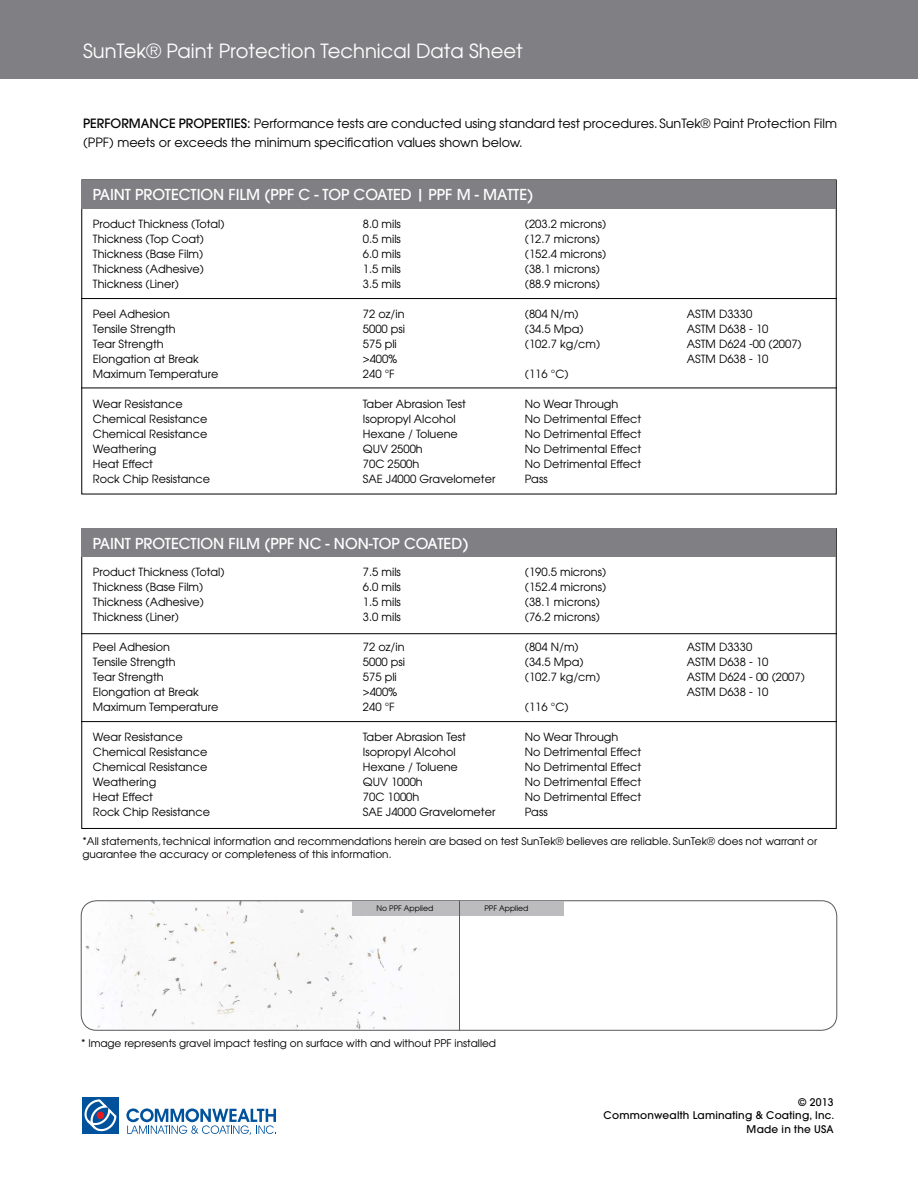
<style>
.page{position:relative;width:918px;height:1188px;background:#fff}
.page>*{position:absolute;margin:0;border:0;box-sizing:border-box;transform-origin:0 0}
.t1{font:19.5px "Avant Garde";color:#fff}
.t2{font:500 15px "Avant Garde";color:#fff}
.t3{font:12.75px/19.5px "Avant Garde";color:#000}
.t4{font:11.25px "Avant Garde";color:#000}
.t5{font:10.5px/12.6px "Avant Garde";color:#000}
.t6{font:500 10.5px/13.5px "Avant Garde";letter-spacing:.02em;color:#000;text-align:right}
.t7{font:7.65px "Avant Garde";color:#000}
.s1{font-weight:500}
</style>
<div class="page">
<div style="left:0;top:0;width:918px;height:79px;background:#807f83"></div>
<div style="left:82px;top:180px;width:754px;height:29px;background:#807f83"></div>
<hr style="left:81px;top:298px;width:756px;height:1px;background:#000">
<hr style="left:81px;top:388px;width:756px;height:1px;background:#000">
<div style="left:82px;top:529px;width:754px;height:28px;background:#807f83"></div>
<hr style="left:81px;top:633px;width:756px;height:1px;background:#000">
<hr style="left:81px;top:721px;width:756px;height:1px;background:#000">
<div style="left:82px;top:1097px;width:37px;height:37px;background:#00529c"></div>
<svg style="left:84px;top:1099px;width:33px;height:33px"></svg>
<svg style="left:126px;top:1108px;width:150px;height:27px"></svg>
<img style="left:85px;top:901px;width:368px;height:129px">
<div style="left:81px;top:900px;width:756px;height:131px;border:1px solid #58595b;border-radius:15px"></div>
<div style="left:352px;top:901px;width:211px;height:15px;background:#bcbbbe"></div>
<hr style="left:459px;top:901px;width:1px;height:129px;background:#58595b">
<h1 class="t1" style="left:83px;top:39px;width:441px">SunTek® Paint Protection Technical Data Sheet</h1>
<p class="t3" style="left:83px;top:113px;width:755px"><span class="s1">PERFORMANCE PROPERTIES:</span> Performance tests are conducted using standard test procedures. SunTek® Paint Protection Film (PPF) meets or exceeds the minimum specification values shown below.</p>
<h2 class="t2" style="left:93px;top:185px;width:442px">PAINT PROTECTION FILM (PPF C - TOP COATED | PPF M - MATTE)</h2>
<p class="t4" style="left:93px;top:217px;width:133px">Product Thickness (Total)</p>
<p class="t4" style="left:363px;top:217px;width:40px">8.0 mils</p>
<p class="t4" style="left:525px;top:217px;width:83px">(203.2 microns)</p>
<p class="t4" style="left:93px;top:232px;width:113px">Thickness (Top Coat)</p>
<p class="t4" style="left:363px;top:232px;width:40px">0.5 mils</p>
<p class="t4" style="left:525px;top:232px;width:77px">(12.7 microns)</p>
<p class="t4" style="left:93px;top:247px;width:112px">Thickness (Base Film)</p>
<p class="t4" style="left:363px;top:247px;width:40px">6.0 mils</p>
<p class="t4" style="left:525px;top:247px;width:83px">(152.4 microns)</p>
<p class="t4" style="left:93px;top:262px;width:113px">Thickness (Adhesive)</p>
<p class="t4" style="left:363px;top:262px;width:40px">1.5 mils</p>
<p class="t4" style="left:525px;top:262px;width:77px">(38.1 microns)</p>
<p class="t4" style="left:93px;top:277px;width:87px">Thickness (Liner)</p>
<p class="t4" style="left:363px;top:277px;width:40px">3.5 mils</p>
<p class="t4" style="left:525px;top:277px;width:77px">(88.9 microns)</p>
<p class="t4" style="left:93px;top:307px;width:79px">Peel Adhesion</p>
<p class="t4" style="left:363px;top:307px;width:43px">72 oz/in</p>
<p class="t4" style="left:525px;top:307px;width:55px">(804 N/m)</p>
<p class="t4" style="left:687px;top:307px;width:67px">ASTM D3330</p>
<p class="t4" style="left:93px;top:322px;width:84px">Tensile Strength</p>
<p class="t4" style="left:363px;top:322px;width:44px">5000 psi</p>
<p class="t4" style="left:525px;top:322px;width:60px">(34.5 Mpa)</p>
<p class="t4" style="left:687px;top:322px;width:83px">ASTM D638 - 10</p>
<p class="t4" style="left:93px;top:337px;width:72px">Tear Strength</p>
<p class="t4" style="left:363px;top:337px;width:35px">575 pli</p>
<p class="t4" style="left:525px;top:337px;width:77px">(102.7 kg/cm)</p>
<p class="t4" style="left:687px;top:337px;width:116px">ASTM D624 -00 (2007)</p>
<p class="t4" style="left:93px;top:352px;width:108px">Elongation at Break</p>
<p class="t4" style="left:363px;top:352px;width:36px">&gt;400%</p>
<p class="t4" style="left:687px;top:352px;width:83px">ASTM D638 - 10</p>
<p class="t4" style="left:93px;top:367px;width:127px">Maximum Temperature</p>
<p class="t4" style="left:363px;top:367px;width:33px">240 °F</p>
<p class="t4" style="left:525px;top:367px;width:45px">(116 °C)</p>
<p class="t4" style="left:93px;top:397px;width:91px">Wear Resistance</p>
<p class="t4" style="left:363px;top:397px;width:105px">Taber Abrasion Test</p>
<p class="t4" style="left:525px;top:397px;width:95px">No Wear Through</p>
<p class="t4" style="left:93px;top:412px;width:116px">Chemical Resistance</p>
<p class="t4" style="left:363px;top:412px;width:94px">Isopropyl Alcohol</p>
<p class="t4" style="left:525px;top:412px;width:118px">No Detrimental Effect</p>
<p class="t4" style="left:93px;top:427px;width:116px">Chemical Resistance</p>
<p class="t4" style="left:363px;top:427px;width:97px">Hexane / Toluene</p>
<p class="t4" style="left:525px;top:427px;width:118px">No Detrimental Effect</p>
<p class="t4" style="left:93px;top:442px;width:65px">Weathering</p>
<p class="t4" style="left:363px;top:442px;width:61px">QUV 2500h</p>
<p class="t4" style="left:525px;top:442px;width:118px">No Detrimental Effect</p>
<p class="t4" style="left:93px;top:457px;width:62px">Heat Effect</p>
<p class="t4" style="left:363px;top:457px;width:58px">70C 2500h</p>
<p class="t4" style="left:525px;top:457px;width:118px">No Detrimental Effect</p>
<p class="t4" style="left:93px;top:472px;width:119px">Rock Chip Resistance</p>
<p class="t4" style="left:363px;top:472px;width:134px">SAE J4000 Gravelometer</p>
<p class="t4" style="left:525px;top:472px;width:24px">Pass</p>
<h2 class="t2" style="left:93px;top:534px;width:377px">PAINT PROTECTION FILM (PPF NC - NON-TOP COATED)</h2>
<p class="t4" style="left:93px;top:565px;width:133px">Product Thickness (Total)</p>
<p class="t4" style="left:363px;top:565px;width:40px">7.5 mils</p>
<p class="t4" style="left:525px;top:565px;width:83px">(190.5 microns)</p>
<p class="t4" style="left:93px;top:580px;width:112px">Thickness (Base Film)</p>
<p class="t4" style="left:363px;top:580px;width:40px">6.0 mils</p>
<p class="t4" style="left:525px;top:580px;width:83px">(152.4 microns)</p>
<p class="t4" style="left:93px;top:595px;width:113px">Thickness (Adhesive)</p>
<p class="t4" style="left:363px;top:595px;width:40px">1.5 mils</p>
<p class="t4" style="left:525px;top:595px;width:77px">(38.1 microns)</p>
<p class="t4" style="left:93px;top:610px;width:87px">Thickness (Liner)</p>
<p class="t4" style="left:363px;top:610px;width:40px">3.0 mils</p>
<p class="t4" style="left:525px;top:610px;width:77px">(76.2 microns)</p>
<p class="t4" style="left:93px;top:640px;width:79px">Peel Adhesion</p>
<p class="t4" style="left:363px;top:640px;width:43px">72 oz/in</p>
<p class="t4" style="left:525px;top:640px;width:55px">(804 N/m)</p>
<p class="t4" style="left:687px;top:640px;width:67px">ASTM D3330</p>
<p class="t4" style="left:93px;top:655px;width:84px">Tensile Strength</p>
<p class="t4" style="left:363px;top:655px;width:44px">5000 psi</p>
<p class="t4" style="left:525px;top:655px;width:60px">(34.5 Mpa)</p>
<p class="t4" style="left:687px;top:655px;width:83px">ASTM D638 - 10</p>
<p class="t4" style="left:93px;top:670px;width:72px">Tear Strength</p>
<p class="t4" style="left:363px;top:670px;width:35px">575 pli</p>
<p class="t4" style="left:525px;top:670px;width:77px">(102.7 kg/cm)</p>
<p class="t4" style="left:687px;top:670px;width:120px">ASTM D624 - 00 (2007)</p>
<p class="t4" style="left:93px;top:685px;width:108px">Elongation at Break</p>
<p class="t4" style="left:363px;top:685px;width:36px">&gt;400%</p>
<p class="t4" style="left:687px;top:685px;width:83px">ASTM D638 - 10</p>
<p class="t4" style="left:93px;top:700px;width:127px">Maximum Temperature</p>
<p class="t4" style="left:363px;top:700px;width:33px">240 °F</p>
<p class="t4" style="left:525px;top:700px;width:45px">(116 °C)</p>
<p class="t4" style="left:93px;top:730px;width:91px">Wear Resistance</p>
<p class="t4" style="left:363px;top:730px;width:105px">Taber Abrasion Test</p>
<p class="t4" style="left:525px;top:730px;width:95px">No Wear Through</p>
<p class="t4" style="left:93px;top:745px;width:116px">Chemical Resistance</p>
<p class="t4" style="left:363px;top:745px;width:94px">Isopropyl Alcohol</p>
<p class="t4" style="left:525px;top:745px;width:118px">No Detrimental Effect</p>
<p class="t4" style="left:93px;top:760px;width:116px">Chemical Resistance</p>
<p class="t4" style="left:363px;top:760px;width:97px">Hexane / Toluene</p>
<p class="t4" style="left:525px;top:760px;width:118px">No Detrimental Effect</p>
<p class="t4" style="left:93px;top:775px;width:65px">Weathering</p>
<p class="t4" style="left:363px;top:775px;width:61px">QUV 1000h</p>
<p class="t4" style="left:525px;top:775px;width:118px">No Detrimental Effect</p>
<p class="t4" style="left:93px;top:790px;width:62px">Heat Effect</p>
<p class="t4" style="left:363px;top:790px;width:58px">70C 1000h</p>
<p class="t4" style="left:525px;top:790px;width:118px">No Detrimental Effect</p>
<p class="t4" style="left:93px;top:805px;width:119px">Rock Chip Resistance</p>
<p class="t4" style="left:363px;top:805px;width:134px">SAE J4000 Gravelometer</p>
<p class="t4" style="left:525px;top:805px;width:24px">Pass</p>
<p class="t5" style="left:82px;top:835px;width:736px">*All statements, technical information and recommendations herein are based on test SunTek® believes are reliable. SunTek® does not warrant or guarantee the accuracy or completeness of this information.</p>
<p class="t7" style="left:376px;top:903px;width:58px">No PPF Applied</p>
<p class="t7" style="left:484px;top:903px;width:46px">PPF Applied</p>
<p class="t5" style="left:81px;top:1036px;width:417px">* Image represents gravel impact testing on surface with and without PPF installed</p>
<p class="t6" style="left:604px;top:1095px;width:232px">© 2013<br>Commonwealth Laminating &amp; Coating, Inc.<br>Made in the USA</p>
</div>
